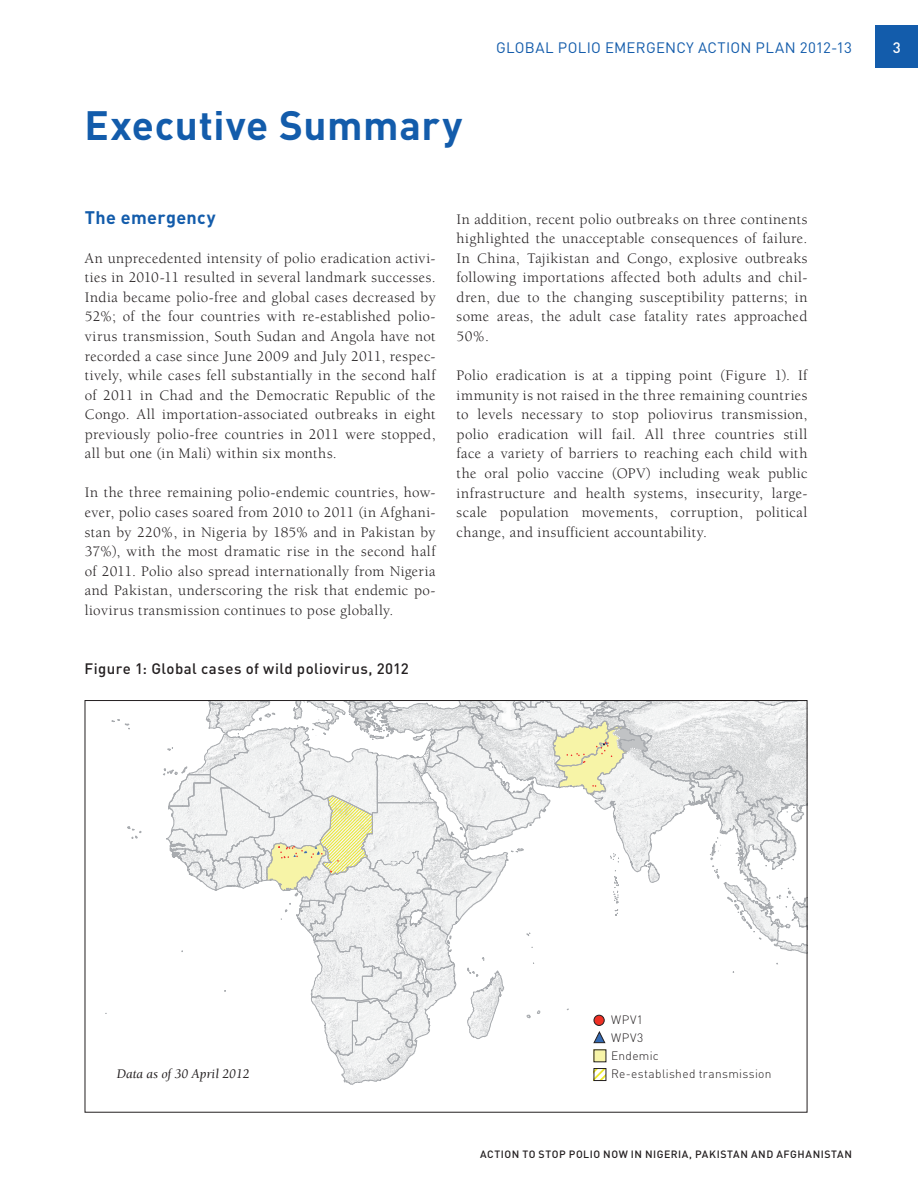
<style>
.page{position:relative;width:918px;height:1188px;background:#fff}
.page>*{position:absolute;margin:0;border:0;box-sizing:border-box;transform-origin:0 0}
.t1{font:700 40.5px "DIN";letter-spacing:.015em;color:#135cab}
.t2{font:700 18px "DIN";letter-spacing:.02em;color:#135cab}
.t3{font:15px/19.5px "Berkeley";letter-spacing:.03em;color:#231f20;text-align:justify}
.t4{font:500 15px "DIN";letter-spacing:.025em;color:#231f20}
.t5{font:15px "DIN";letter-spacing:.015em;color:#135cab}
.t6{font:500 15px "DIN";color:#fff}
.t7{font:italic 13.5px "Berkeley";color:#231f20}
.t8{font:300 12px/18px "DIN";letter-spacing:.025em;color:#231f20}
.t9{font:500 10.5px "DIN";letter-spacing:.06em;color:#231f20}
</style>
<div class="page">
<div style="left:875px;top:26px;width:43px;height:42px;background:#135cab"></div>
<svg style="left:105px;top:701px;width:703px;height:385px"></svg>
<h1 class="t1" style="left:85px;top:99px;width:379px">Executive Summary</h1>
<p class="t5" style="left:496px;top:38px;width:357px">GLOBAL POLIO EMERGENCY ACTION PLAN 2012-13</p>
<p class="t6" style="left:893px;top:38px;width:9px">3</p>
<p class="t2" style="left:85px;top:205px;width:132px">The emergency</p>
<p class="t3" style="left:85px;top:249px;width:352px">An unprecedented intensity of polio eradication activi&shy;ties in 2010-11 resulted in several landmark successes.<br>India became polio-free and global cases decreased by 52%; of the four countries with re-established polio&shy;virus transmission, South Sudan and Angola have not recorded a case since June 2009 and July 2011, respec&shy;tively, while cases fell substantially in the second half of 2011 in Chad and the Democratic Republic of the Congo. All importation-associated outbreaks in eight previously polio-free countries in 2011 were stopped, all but one (in Mali) within six months.</p>
<p class="t3" style="left:85px;top:483px;width:352px">In the three remaining polio-endemic countries, how&shy;ever, polio cases soared from 2010 to 2011 (in Afghani&shy;stan by 220%, in Nigeria by 185% and in Pakistan by 37%), with the most dramatic rise in the second half of 2011. Polio also spread internationally from Nigeria and Pakistan, underscoring the risk that endemic po&shy;liovirus transmission continues to pose globally.</p>
<p class="t4" style="left:85px;top:659px;width:326px">FIGURE 1: GLOBAL CASES OF WILD POLIOVIRUS, 2012</p>
<p class="t3" style="left:457px;top:210px;width:352px">In addition, recent polio outbreaks on three continents highlighted the unacceptable consequences of failure.<br>In China, Tajikistan and Congo, explosive outbreaks following importations affected both adults and chil&shy;dren, due to the changing susceptibility patterns; in some areas, the adult case fatality rates approached 50%.</p>
<p class="t3" style="left:457px;top:366px;width:352px">Polio eradication is at a tipping point (Figure 1). If immunity is not raised in the three remaining countries to levels necessary to stop poliovirus transmission, polio eradication will fail. All three countries still face a variety of barriers to reaching each child with the oral polio vaccine (OPV) including weak public infrastructure and health systems, insecurity, large&shy;scale population movements, corruption, political change, and insufficient accountability.</p>
<p class="t7" style="left:117px;top:1067px;width:134px">Data as of 30 April 2012</p>
<p class="t8" style="left:611px;top:1011px;width:162px">WPV1<br>WPV3<br>Endemic<br>Re-established transmission</p>
<p class="t9" style="left:480px;top:1148px;width:373px">ACTION TO STOP POLIO NOW IN N IGERIA, PAKISTAN AND AFGHANISTAN</p>
</div>
